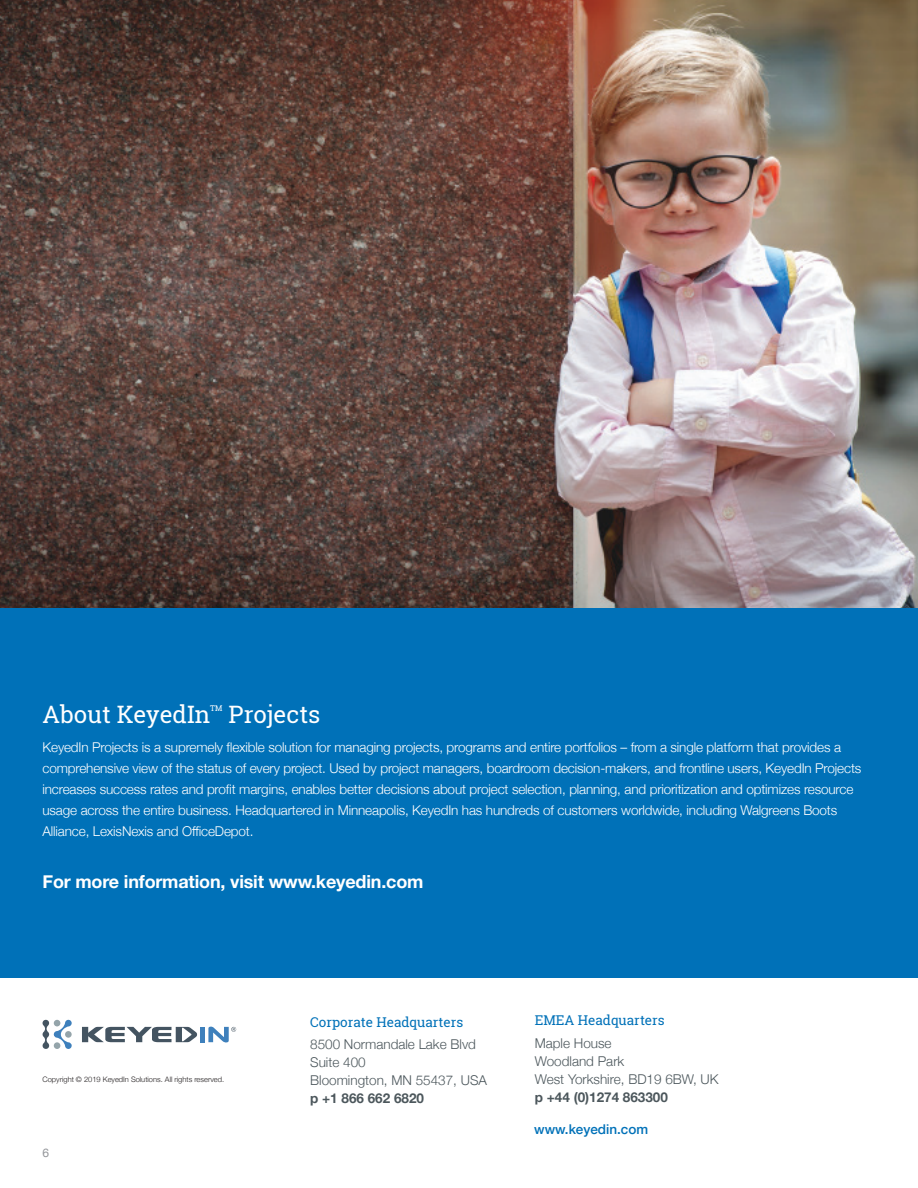
<style>
.page{position:relative;width:918px;height:1188px;background:#fff}
.page>*{position:absolute;margin:0;border:0;box-sizing:border-box;transform-origin:0 0}
.t1{font:24px "Roboto Slab";color:#fff}
.t2{font:700 18px "Helvetica Neue";letter-spacing:-.01em;color:#fff}
.t3{font:300 13.5px/21px "Helvetica Neue";letter-spacing:-.01em;color:#fff}
.t4{font:300 13.5px/18px "Helvetica Neue";color:#4c575c}
.t5{font:13.5px "Roboto Slab";color:#0071b8}
.t6{font:700 13.5px "Helvetica Neue";color:#4c575c}
.t7{font:500 13.5px "Helvetica Neue";color:#0071b8}
.t8{font:12px "Helvetica Neue";color:#95979b}
.t9{font:7.8px "Roboto Slab";color:#fff}
.t10{font:300 7.5px "Helvetica Neue";color:#231f20}
</style>
<div class="page">
<img style="left:0;top:0;width:918px;height:608px">
<div style="left:0;top:608px;width:918px;height:369px;background:#0071b8"></div>
<div style="left:200px;top:1027px;width:5px;height:15px;background:#3e80bc"></div>
<svg style="left:42px;top:1019px;width:30px;height:30px"></svg>
<svg style="left:82px;top:1027px;width:115px;height:15px"></svg>
<svg style="left:208px;top:1027px;width:28px;height:15px"></svg>
<h1 class="t1" style="left:43px;top:697px;width:169px">About KeyedIn</h1>
<p class="t9" style="left:210px;top:702px;width:14px">TM</p>
<h1 class="t1" style="left:228px;top:697px;width:93px">Projects</h1>
<p class="t3" style="left:43px;top:736px;width:820px">KeyedIn Projects is a supremely flexible solution for managing projects, programs and entire portfolios – from a single platform that provides a comprehensive view of the status of every project. Used by project managers, boardroom decision-makers, and frontline users, KeyedIn Projects increases success rates and profit margins, enables better decisions about project selection, planning, and prioritization and optimizes resource usage across the entire business. Headquartered in Minneapolis, KeyedIn has hundreds of customers worldwide, including Walgreens Boots Alliance, LexisNexis and OfficeDepot.</p>
<h2 class="t2" style="left:43px;top:867px;width:382px">For more information, visit www.keyedin.com</h2>
<p class="t10" style="left:43px;top:1073px;width:183px">Copyright © 2019 KeyedIn Solutions. All rights reserved.</p>
<p class="t8" style="left:43px;top:1144px;width:8px">6</p>
<p class="t5" style="left:310px;top:1013px;width:155px">Corporate Headquarters</p>
<p class="t4" style="left:310px;top:1035px;width:178px">8500 Normandale Lake Blvd<br>Suite 400<br>Bloomington, MN 55437, USA</p>
<p class="t6" style="left:310px;top:1088px;width:115px">p +1 866 662 6820</p>
<p class="t5" style="left:535px;top:1011px;width:131px">EMEA Headquarters</p>
<p class="t4" style="left:535px;top:1033px;width:185px">Maple House<br>Woodland Park<br>West Yorkshire, BD19 6BW, UK</p>
<p class="t6" style="left:535px;top:1086px;width:135px">p +44 (0)1274 863300</p>
<p class="t7" style="left:534px;top:1118px;width:116px">www.keyedin.com</p>
</div>
